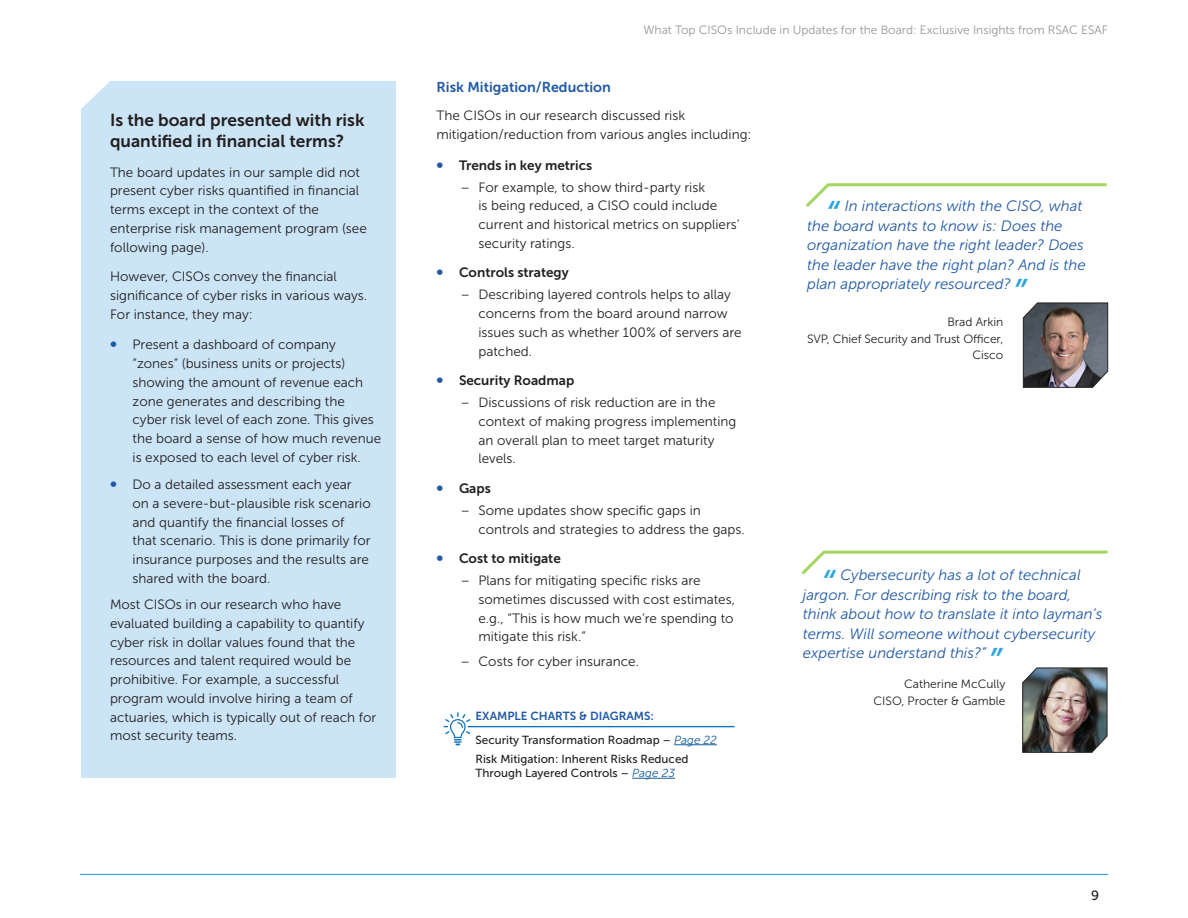
<style>
.page{position:relative;width:1188px;height:918px;background:#fff}
.page>*{position:absolute;margin:0;border:0;box-sizing:border-box;transform-origin:0 0}
.t1{font:italic 46.5px "Museo Sans 300";color:#29a6de}
.t2{font:17.25px/21px "Museo Sans 700";color:#231f20}
.t3{font:italic 15px/19.5px "Museo Sans 300";color:#2159a6}
.t4{font:14.25px "Museo Sans 700";color:#2159a6}
.t5{font:13.5px/18.8px "Museo Sans 300";color:#231f20}
.t6{font:13.5px "Museo Sans 700";color:#231f20}
.t7{font:12px/16.5px "Museo Sans 300";color:#231f20;text-align:right}
.t8{font:12px "Museo Sans 300";color:#939598}
.t9{font:11.7px/19.5px "Museo Sans 500";color:#231f20}
.t10{font:11.7px "Museo Sans 700";color:#2159a6}
.s1{font-family:"Museo Sans 700";font-size:16.5px;color:#2159a6}
.s2{font-size:16.5px;color:#2159a6}
.s3{font-family:"Museo Sans 300";font-style:italic;color:#175d9e}
</style>
<div class="page">
<hr style="left:80px;top:874px;width:1028px;height:1px;background:#29a6de">
<img style="left:1022px;top:302px;width:86px;height:86px">
<svg style="left:805px;top:183px;width:302px;height:24px"></svg>
<div style="left:81px;top:81px;width:315px;height:697px;background:#cbe4f6"></div>
<svg style="left:801px;top:550px;width:307px;height:25px"></svg>
<img style="left:1022px;top:667px;width:86px;height:86px">
<hr style="left:674px;top:744px;width:43px;height:1px;background:#175d9e">
<hr style="left:632px;top:778px;width:43px;height:1px;background:#175d9e">
<hr style="left:468px;top:726px;width:267px;height:1px;background:#1074bc">
<svg style="left:444px;top:712px;width:26px;height:33px"></svg>
<p class="t2" style="left:110px;top:109px;width:256px">Is the board presented with risk quantified in financial terms?</p>
<p class="t5" style="left:110px;top:163px;width:258px">The board updates in our sample did not present cyber risks quantified in financial terms except in the context of the enterprise risk management program (see following page).</p>
<p class="t5" style="left:110px;top:267px;width:256px">However, CISOs convey the financial significance of cyber risks in various ways.<br>For instance, they may:</p>
<p class="t5" style="left:133px;top:335px;width:250px;text-indent:-22px"><span class="s1">•</span> Present a dashboard of company “zones” (business units or projects) showing the amount of revenue each zone generates and describing the cyber risk level of each zone. This gives the board a sense of how much revenue is exposed to each level of cyber risk.</p>
<p class="t5" style="left:133px;top:475px;width:240px;text-indent:-22px"><span class="s1">•</span> Do a detailed assessment each year on a severe-but-plausible risk scenario and quantify the financial losses of that scenario. This is done primarily for insurance purposes and the results are shared with the board.</p>
<p class="t5" style="left:110px;top:595px;width:268px">Most CISOs in our research who have evaluated building a capability to quantify cyber risk in dollar values found that the resources and talent required would be prohibitive. For example, a successful program would involve hiring a team of actuaries, which is typically out of reach for most security teams.</p>
<p class="t8" style="left:643px;top:23px;width:466px">What Top CISOs Include in Updates for the Board: Exclusive Insights from RSAC ESAF</p>
<p class="t4" style="left:436px;top:79px;width:176px">Risk Mitigation/Reduction</p>
<p class="t5" style="left:436px;top:106px;width:316px">The CISOs in our research discussed risk mitigation/reduction from various angles including:</p>
<p class="t6" style="left:436px;top:157px;width:157px"><span class="s2">•</span> Trends in key metrics</p>
<p class="t5" style="left:478px;top:178px;width:263px;text-indent:-18px">– For example, to show third-party risk<br>is being reduced, a CISO could include current and historical metrics on suppliers’ security ratings.</p>
<p class="t6" style="left:436px;top:265px;width:134px"><span class="s2">•</span> Controls strategy</p>
<p class="t5" style="left:478px;top:285px;width:265px;text-indent:-18px">– Describing layered controls helps to allay concerns from the board around narrow issues such as whether 100% of servers are patched.</p>
<p class="t6" style="left:436px;top:373px;width:139px"><span class="s2">•</span> Security Roadmap</p>
<p class="t5" style="left:478px;top:393px;width:259px;text-indent:-18px">– Discussions of risk reduction are in the context of making progress implementing an overall plan to meet target maturity levels.</p>
<p class="t6" style="left:436px;top:481px;width:56px"><span class="s2">•</span> Gaps</p>
<p class="t5" style="left:478px;top:501px;width:266px;text-indent:-18px">– Some updates show specific gaps in controls and strategies to address the gaps.</p>
<p class="t6" style="left:436px;top:551px;width:126px"><span class="s2">•</span> Cost to mitigate</p>
<p class="t5" style="left:478px;top:571px;width:258px;text-indent:-18px">– Plans for mitigating specific risks are sometimes discussed with cost estimates, e.g., “This is how much we’re spending to mitigate this risk.”</p>
<p class="t5" style="left:460px;top:652px;width:178px">– Costs for cyber insurance.</p>
<p class="t10" style="left:476px;top:709px;width:180px">EXAMPLE CHARTS &amp; DIAGRAMS:</p>
<p class="t9" style="left:476px;top:730px;width:243px">Security Transformation Roadmap – <span class="s3">Page 22<br></span>Risk Mitigation: Inherent Risks Reduced</p>
<p class="t9" style="left:476px;top:763px;width:201px">Through Layered Controls – <span class="s3">Page 23</span></p>
<p class="t3" style="left:807px;top:197px;width:280px;text-indent:38px">In interactions with the CISO, what the board wants to know is: Does the organization have the right leader? Does the leader have the right plan? And is the plan appropriately resourced?</p>
<h1 class="t1" style="left:823px;top:193px;width:17px">“</h1>
<h1 class="t1" style="left:1011px;top:271px;width:17px">”</h1>
<p class="t7" style="left:807px;top:314px;width:198px">Brad Arkin<br>SVP, Chief Security and Trust Officer,<br>Cisco</p>
<p class="t3" style="left:803px;top:565px;width:301px;text-indent:38px">Cybersecurity has a lot of technical jargon. For describing risk to the board, think about how to translate it into layman’s terms. Will someone without cybersecurity expertise understand this?”</p>
<p class="t7" style="left:904px;top:676px;width:103px">Catherine McCully</p>
<h1 class="t1" style="left:819px;top:562px;width:17px">“</h1>
<h1 class="t1" style="left:986px;top:640px;width:17px">”</h1>
<p class="t7" style="left:874px;top:692px;width:133px">CISO, Procter &amp; Gamble</p>
</div>
